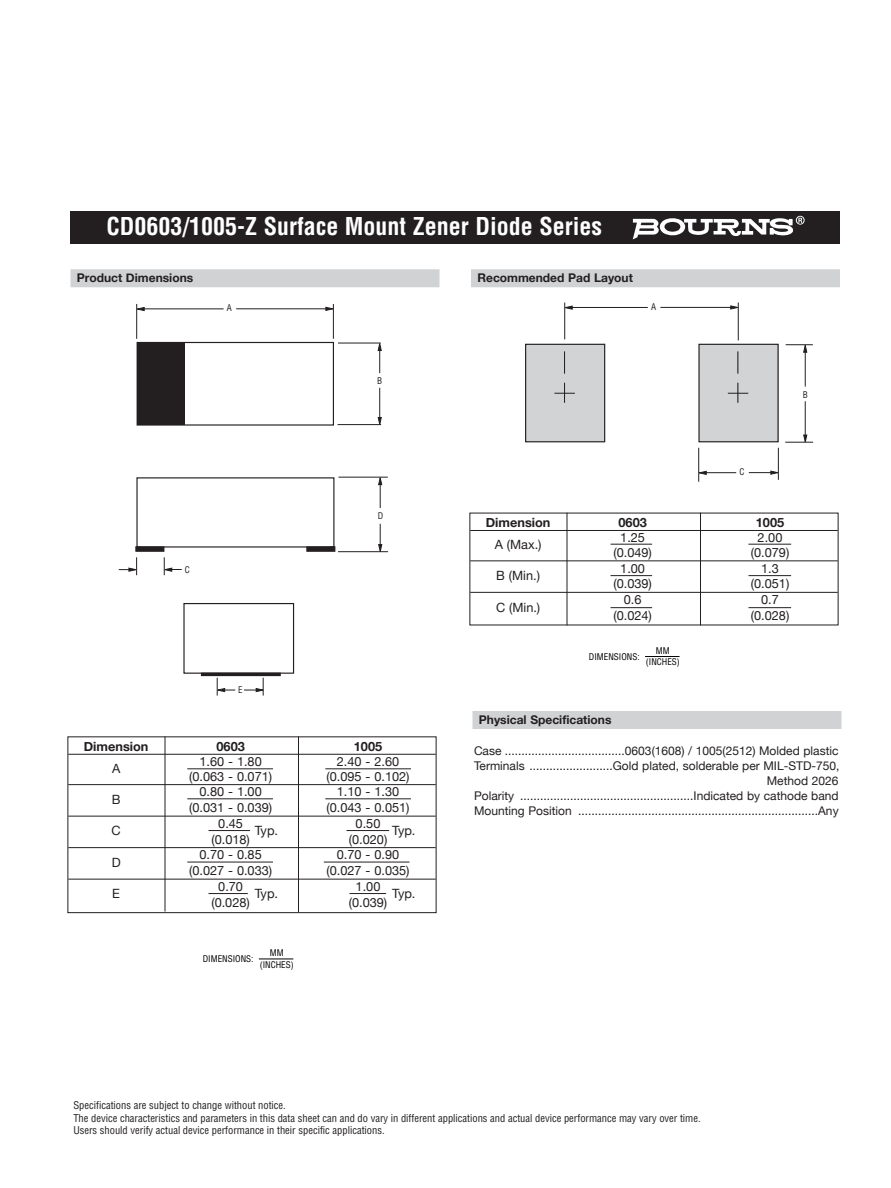
<style>
.page{position:relative;width:891px;height:1188px;background:#fff}
.page>*{position:absolute;margin:0;border:0;box-sizing:border-box;transform-origin:0 0}
.t1{font:700 condensed 24px "Helvetica";color:#fff}
.t2{font:12.75px "Helvetica Neue";color:#231f20}
.t3{font:700 12.75px "Helvetica Neue";color:#231f20}
.t4{font:12px/15px "Helvetica Neue";color:#231f20;text-align:right}
.t5{font:700 12px "Helvetica Neue";color:#231f20}
.t6{font:condensed 10.5px/12.6px "Helvetica";color:#231f20}
.t7{font:condensed 9px/11.2px "Helvetica";color:#000;text-align:center}
.t8{font:condensed 9px "Helvetica";color:#231f20}
</style>
<div class="page">
<div style="left:70px;top:212px;width:770px;height:32px;background:#231f20"></div>
<svg style="left:633px;top:216px;width:172px;height:23px"></svg>
<div style="left:70px;top:269px;width:370px;height:18px;background:#d0d2d3"></div>
<div style="left:471px;top:269px;width:369px;height:18px;background:#d0d2d3"></div>
<div style="left:472px;top:711px;width:370px;height:18px;background:#d0d2d3"></div>
<hr style="left:645px;top:656px;width:35px;height:1px;background:#000">
<hr style="left:738px;top:303px;width:1px;height:37px;background:#231f20">
<svg style="left:565px;top:306px;width:8px;height:4px"></svg>
<svg style="left:730px;top:305px;width:9px;height:4px"></svg>
<hr style="left:571px;top:307px;width:77px;height:1px;background:#231f20">
<hr style="left:660px;top:307px;width:74px;height:1px;background:#231f20">
<hr style="left:564px;top:303px;width:1px;height:36px;background:#231f20">
<hr style="left:778px;top:448px;width:1px;height:32px;background:#231f20">
<svg style="left:699px;top:471px;width:8px;height:4px"></svg>
<hr style="left:705px;top:472px;width:31px;height:1px;background:#231f20">
<svg style="left:749px;top:471px;width:30px;height:4px"></svg>
<hr style="left:698px;top:448px;width:1px;height:34px;background:#231f20">
<svg style="left:786px;top:344px;width:27px;height:9px"></svg>
<hr style="left:805px;top:401px;width:1px;height:36px;background:#231f20">
<svg style="left:785px;top:435px;width:28px;height:8px"></svg>
<hr style="left:805px;top:350px;width:1px;height:37px;background:#231f20">
<div style="left:526px;top:344px;width:79px;height:98px;background:#d1d3d4"></div>
<div style="left:525px;top:344px;width:80px;height:98px;border:1px solid #231f20"></div>
<svg style="left:554px;top:383px;width:21px;height:20px"></svg>
<svg style="left:564px;top:351px;width:1px;height:23px"></svg>
<div style="left:699px;top:344px;width:79px;height:98px;background:#d1d3d4"></div>
<div style="left:698px;top:344px;width:81px;height:98px;border:1px solid #231f20"></div>
<svg style="left:728px;top:383px;width:20px;height:20px"></svg>
<svg style="left:738px;top:351px;width:1px;height:23px"></svg>
<hr style="left:470px;top:530px;width:368px;height:1px;background:#231f20">
<hr style="left:470px;top:560px;width:368px;height:1px;background:#231f20">
<hr style="left:470px;top:592px;width:368px;height:1px;background:#231f20">
<hr style="left:567px;top:513px;width:1px;height:112px;background:#231f20">
<hr style="left:700px;top:513px;width:1px;height:112px;background:#231f20">
<hr style="left:611px;top:607px;width:41px;height:1px;background:#231f20">
<hr style="left:749px;top:607px;width:42px;height:1px;background:#231f20">
<hr style="left:611px;top:575px;width:41px;height:1px;background:#231f20">
<hr style="left:749px;top:575px;width:42px;height:1px;background:#231f20">
<hr style="left:611px;top:544px;width:41px;height:1px;background:#231f20">
<hr style="left:749px;top:544px;width:42px;height:1px;background:#231f20">
<div style="left:137px;top:342px;width:197px;height:84px;border:1px solid #231f20"></div>
<hr style="left:333px;top:304px;width:1px;height:35px;background:#231f20">
<svg style="left:137px;top:307px;width:8px;height:4px"></svg>
<svg style="left:325px;top:307px;width:9px;height:4px"></svg>
<hr style="left:143px;top:308px;width:81px;height:1px;background:#231f20">
<hr style="left:236px;top:308px;width:93px;height:1px;background:#231f20">
<hr style="left:136px;top:304px;width:1px;height:35px;background:#231f20">
<hr style="left:338px;top:343px;width:43px;height:1px;background:#231f20">
<hr style="left:338px;top:424px;width:43px;height:1px;background:#231f20">
<hr style="left:379px;top:388px;width:1px;height:31px;background:#231f20">
<svg style="left:378px;top:417px;width:4px;height:9px"></svg>
<svg style="left:378px;top:342px;width:4px;height:31px"></svg>
<svg style="left:306px;top:546px;width:30px;height:6px"></svg>
<div style="left:201px;top:673px;width:80px;height:3px;border:1px solid #231f20"></div>
<svg style="left:119px;top:546px;width:63px;height:29px"></svg>
<hr style="left:338px;top:477px;width:50px;height:1px;background:#231f20">
<hr style="left:338px;top:551px;width:50px;height:1px;background:#231f20">
<svg style="left:378px;top:524px;width:4px;height:29px"></svg>
<svg style="left:378px;top:476px;width:4px;height:32px"></svg>
<div style="left:183px;top:603px;width:111px;height:71px;border:1px solid #231f20"></div>
<svg style="left:244px;top:678px;width:20px;height:18px"></svg>
<svg style="left:216px;top:678px;width:19px;height:18px"></svg>
<div style="left:137px;top:343px;width:48px;height:82px;background:#231f20"></div>
<hr style="left:259px;top:959px;width:34px;height:1px;background:#000">
<hr style="left:68px;top:754px;width:368px;height:1px;background:#231f20">
<hr style="left:68px;top:784px;width:368px;height:1px;background:#231f20">
<hr style="left:68px;top:816px;width:368px;height:1px;background:#231f20">
<hr style="left:68px;top:847px;width:368px;height:1px;background:#231f20">
<hr style="left:68px;top:879px;width:368px;height:1px;background:#231f20">
<div style="left:68px;top:736px;width:368px;height:177px;border:1px solid #231f20"></div>
<hr style="left:165px;top:736px;width:1px;height:176px;background:#231f20">
<hr style="left:298px;top:736px;width:1px;height:176px;background:#231f20">
<hr style="left:187px;top:768px;width:86px;height:1px;background:#231f20">
<hr style="left:325px;top:768px;width:86px;height:1px;background:#231f20">
<hr style="left:187px;top:798px;width:86px;height:1px;background:#231f20">
<hr style="left:325px;top:798px;width:86px;height:1px;background:#231f20">
<hr style="left:187px;top:862px;width:86px;height:1px;background:#231f20">
<hr style="left:324px;top:862px;width:85px;height:1px;background:#231f20">
<hr style="left:209px;top:830px;width:41px;height:1px;background:#231f20">
<hr style="left:347px;top:830px;width:42px;height:1px;background:#231f20">
<hr style="left:209px;top:893px;width:39px;height:1px;background:#231f20">
<hr style="left:350px;top:893px;width:36px;height:1px;background:#231f20">
<h1 class="t1" style="left:106px;top:212px;width:497px">CD0603/1005-Z Surface Mount Zener Diode Series</h1>
<p class="t5" style="left:77px;top:268px;width:118px">Product Dimensions</p>
<p class="t5" style="left:477px;top:268px;width:157px">Recommended Pad Layout</p>
<p class="t8" style="left:227px;top:303px;width:7px">A</p>
<p class="t8" style="left:651px;top:301px;width:7px">A</p>
<p class="t8" style="left:377px;top:375px;width:7px">B</p>
<p class="t8" style="left:803px;top:389px;width:7px">B</p>
<p class="t8" style="left:185px;top:564px;width:7px">C</p>
<p class="t8" style="left:238px;top:685px;width:6px">E</p>
<p class="t8" style="left:378px;top:510px;width:7px">D</p>
<p class="t8" style="left:739px;top:466px;width:7px">C</p>
<p class="t3" style="left:486px;top:512px;width:66px">Dimension</p>
<p class="t3" style="left:618px;top:512px;width:30px">0603</p>
<p class="t3" style="left:756px;top:512px;width:30px">1005</p>
<p class="t2" style="left:495px;top:536px;width:48px">A (Max.)</p>
<p class="t2" style="left:620px;top:528px;width:26px">1.25</p>
<p class="t2" style="left:758px;top:528px;width:26px">2.00</p>
<p class="t2" style="left:613px;top:543px;width:40px">(0.049)</p>
<p class="t2" style="left:751px;top:543px;width:40px">(0.079)</p>
<p class="t2" style="left:496px;top:566px;width:45px">B (Min.)</p>
<p class="t2" style="left:496px;top:598px;width:46px">C (Min.)</p>
<p class="t2" style="left:620px;top:559px;width:26px">1.00</p>
<p class="t2" style="left:761px;top:559px;width:19px">1.3</p>
<p class="t2" style="left:613px;top:575px;width:40px">(0.039)</p>
<p class="t2" style="left:751px;top:575px;width:40px">(0.051)</p>
<p class="t2" style="left:624px;top:590px;width:19px">0.6</p>
<p class="t2" style="left:761px;top:590px;width:19px">0.7</p>
<p class="t2" style="left:613px;top:606px;width:40px">(0.024)</p>
<p class="t2" style="left:751px;top:606px;width:40px">(0.028)</p>
<p class="t7" style="left:646px;top:645px;width:36px">MM (INCHES)</p>
<p class="t7" style="left:589px;top:651px;width:52px">DIMENSIONS:</p>
<p class="t3" style="left:84px;top:736px;width:66px">Dimension</p>
<p class="t3" style="left:216px;top:736px;width:30px">0603</p>
<p class="t3" style="left:354px;top:736px;width:30px">1005</p>
<p class="t2" style="left:112px;top:759px;width:10px">A</p>
<p class="t2" style="left:199px;top:752px;width:64px">1.60 - 1.80</p>
<p class="t2" style="left:337px;top:752px;width:64px">2.40 - 2.60</p>
<p class="t2" style="left:189px;top:767px;width:85px">(0.063 - 0.071)</p>
<p class="t2" style="left:326px;top:767px;width:85px">(0.095 - 0.102)</p>
<p class="t2" style="left:112px;top:790px;width:10px">B</p>
<p class="t2" style="left:112px;top:822px;width:11px">C</p>
<p class="t2" style="left:112px;top:853px;width:10px">D</p>
<p class="t2" style="left:112px;top:885px;width:9px">E</p>
<p class="t2" style="left:199px;top:783px;width:64px">0.80 - 1.00</p>
<p class="t2" style="left:337px;top:783px;width:64px">1.10 - 1.30</p>
<p class="t2" style="left:189px;top:798px;width:85px">(0.031 - 0.039)</p>
<p class="t2" style="left:326px;top:798px;width:85px">(0.043 - 0.051)</p>
<p class="t2" style="left:218px;top:814px;width:26px">0.45</p>
<p class="t2" style="left:356px;top:814px;width:26px">0.50</p>
<p class="t2" style="left:255px;top:822px;width:25px">Typ.</p>
<p class="t2" style="left:392px;top:822px;width:25px">Typ.</p>
<p class="t2" style="left:211px;top:830px;width:40px">(0.018)</p>
<p class="t2" style="left:349px;top:830px;width:40px">(0.020)</p>
<p class="t2" style="left:199px;top:846px;width:64px">0.70 - 0.85</p>
<p class="t2" style="left:337px;top:846px;width:64px">0.70 - 0.90</p>
<p class="t2" style="left:189px;top:861px;width:85px">(0.027 - 0.033)</p>
<p class="t2" style="left:326px;top:861px;width:85px">(0.027 - 0.035)</p>
<p class="t2" style="left:218px;top:877px;width:26px">0.70</p>
<p class="t2" style="left:356px;top:877px;width:26px">1.00</p>
<p class="t2" style="left:255px;top:885px;width:25px">Typ.</p>
<p class="t2" style="left:392px;top:885px;width:25px">Typ.</p>
<p class="t2" style="left:211px;top:893px;width:40px">(0.028)</p>
<p class="t2" style="left:349px;top:893px;width:40px">(0.039)</p>
<p class="t7" style="left:260px;top:947px;width:36px">MM (INCHES)</p>
<p class="t7" style="left:203px;top:953px;width:52px">DIMENSIONS:</p>
<p class="t5" style="left:479px;top:710px;width:134px">Physical Specifications</p>
<p class="t4" style="left:474px;top:744px;width:367px">Case ....................................0603(1608) / 1005(2512) Molded plastic Terminals .........................Gold plated, solderable per MIL-STD-750, Method 2026<br>Polarity ....................................................Indicated by cathode band Mounting Position ........................................................................Any</p>
<p class="t6" style="left:73px;top:1099px;width:629px">Specifications are subject to change without notice.<br>The device characteristics and parameters in this data sheet can and do vary in different applications and actual device performance may vary over time.<br>Users should verify actual device performance in their specific applications.</p>
</div>
